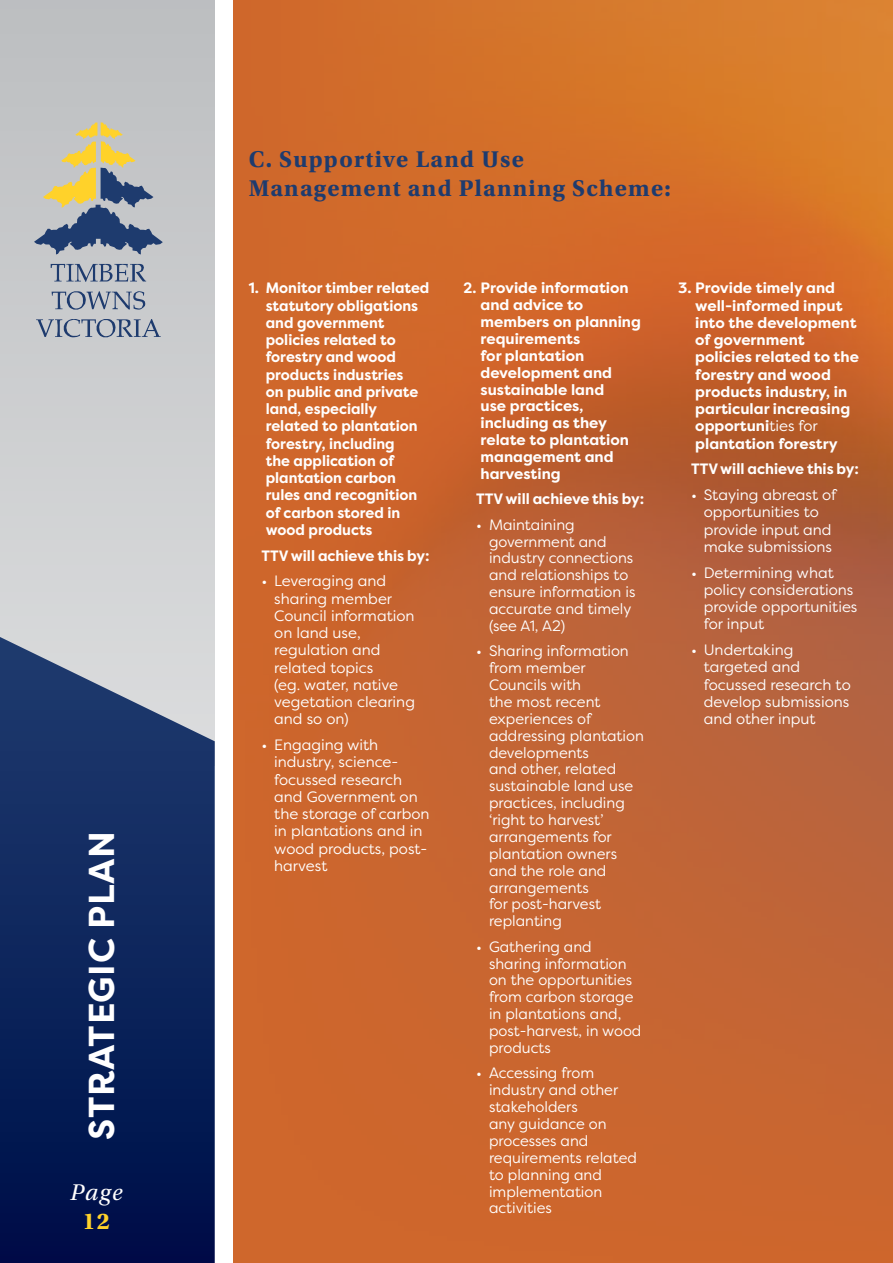
<style>
.page{position:relative;width:893px;height:1263px;background:#fff}
.page>*{position:absolute;margin:0;border:0;box-sizing:border-box;transform-origin:0 0}
.t1{font:700 36px "Filson Pro";letter-spacing:.02em;color:#fff}
.t2{font:700 24px/28.8px "Utopia Std";letter-spacing:.05em;color:#1e3b6e}
.t3{font:italic 24px "Utopia Std";color:#fff}
.t4{font:700 24px "Utopia Std";color:#ffd22a}
.t5{font:15px/16.8px "Filson Pro";color:#fff}
.t6{font:700 15px/17.2px "Filson Pro";color:#fff}
.t7{font:700 15px/16.8px "Filson Pro";color:#fff;scale:.96 1}
.s1{font-weight:400}
</style>
<div class="page">
<img style="left:233px;top:0;width:660px;height:1263px">
<div style="left:0;top:0;width:215px;height:765px;background:linear-gradient(to right,#cbccce,#caccce)"></div>
<svg style="left:0;top:637px;width:215px;height:626px;background:#1d3265"></svg>
<svg style="left:51px;top:264px;width:95px;height:18px;background:#949dae"></svg>
<svg style="left:52px;top:291px;width:93px;height:19px;background:#9ca5b3"></svg>
<svg style="left:36px;top:319px;width:125px;height:18px;background:#9ca5b4"></svg>
<svg style="left:34px;top:122px;width:129px;height:132px;background:#a5a79e"></svg>
<h1 class="t1" style="left:79px;top:1140px;width:311px;rotate:-90deg">STRATEGIC PLAN</h1>
<h2 class="t3" style="left:70px;top:1179px;width:54px">Page</h2>
<h2 class="t4" style="left:83px;top:1207px;width:28px">12</h2>
<h2 class="t2" style="left:249px;top:145px;width:424px">C. Supportive Land Use<br>Management and Planning Scheme:</h2>
<p class="t6" style="left:266px;top:280px;width:165px;text-indent:-17px">1. Monitor timber related statutory obligations and government policies related to forestry and wood products industries<br>on public and private land, especially related to plantation forestry, including<br>the application of plantation carbon rules and recognition of carbon stored in wood products</p>
<p class="t6" style="left:261px;top:547px;width:169px">TTV will achieve this by:</p>
<p class="t5" style="left:274px;top:572px;width:142px;line-height:17.2px;text-indent:-13px">• Leveraging and sharing member<br>Council information on land use, regulation and related topics<br>(eg. water, native vegetation clearing and so on)</p>
<p class="t5" style="left:274px;top:736px;width:157px;line-height:17.2px;text-indent:-13px">• Engaging with industry, science&shy;focussed research and Government on the storage of carbon in plantations and in wood products, post&shy;harvest</p>
<p class="t7" style="left:480px;top:280px;width:169px;text-indent:-17px">2. Provide information and advice to members on planning requirements<br>for plantation development and sustainable land<br>use practices, including as they relate to plantation management and harvesting</p>
<p class="t6" style="left:476px;top:491px;width:169px">TTV will achieve this by:</p>
<p class="t5" style="left:489px;top:516px;width:148px;text-indent:-13px">• Maintaining government and industry connections and relationships to ensure information is accurate and timely (see A1, A2)</p>
<p class="t5" style="left:489px;top:642px;width:156px;text-indent:-13px">• Sharing information from member<br>Councils with<br>the most recent experiences of addressing plantation developments<br>and other, related sustainable land use practices, including ‘right to harvest’ arrangements for plantation owners and the role and arrangements<br>for post-harvest replanting</p>
<p class="t5" style="left:489px;top:937px;width:154px;text-indent:-13px">• Gathering and sharing information on the opportunities from carbon storage in plantations and, post-harvest, in wood products</p>
<p class="t5" style="left:489px;top:1064px;width:149px;text-indent:-13px">• Accessing from industry and other stakeholders<br>any guidance on processes and requirements related to planning and implementation activities</p>
<p class="t6" style="left:695px;top:280px;width:165px;text-indent:-17px">3. Provide timely and well-informed input into the development of government policies related to the forestry and wood products industry, in particular increasing opportuni<span class="s1">ties for </span>plantation forestry</p>
<p class="t6" style="left:691px;top:461px;width:169px">TTV will achieve this by:</p>
<p class="t5" style="left:691px;top:486px;width:147px;line-height:17.2px;text-align:center">• Staying abreast of opportunities to provide input and make submissions</p>
<p class="t5" style="left:704px;top:563px;width:155px;line-height:17.2px;text-indent:-13px">• Determining what policy considerations provide opportunities for input</p>
<p class="t5" style="left:704px;top:641px;width:149px;line-height:17.2px;text-indent:-13px">• Undertaking targeted and focussed research to develop submissions and other input</p>
</div>
